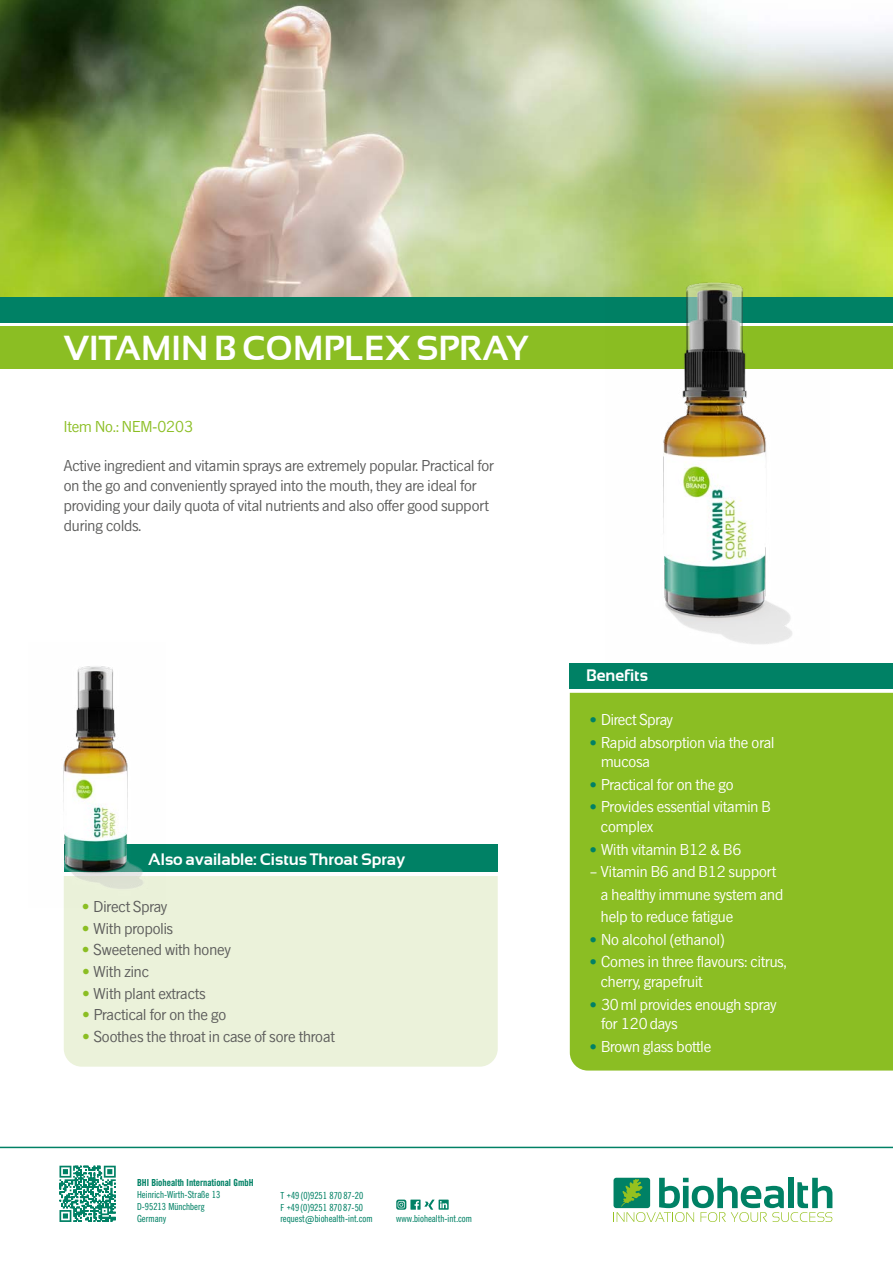
<style>
.page{position:relative;width:893px;height:1263px;background:#fff}
.page>*{position:absolute;margin:0;border:0;box-sizing:border-box;transform-origin:0 0}
.t1{font:700 34.5px "Sansation";color:#fff}
.t2{font:16.5px/19.8px "News Gothic SB";color:#5c5c5b}
.t3{font:16.5px/19.8px "News Gothic SB";color:#fff}
.t4{font:700 16.5px "Sansation";color:#fff}
.t5{font:16.5px "News Gothic SB";color:#8bbe23}
.t6{font:10.5px/12px "News Gothic SB Con";color:#008165}
.t7{font:10.5px "News Gothic SB Bold Con";color:#008165}
.s1{color:#8bbe23}
.s2{font-size:15.75px;color:#008165}
</style>
<div class="page">
<img style="left:0;top:0;width:893px;height:298px">
<div style="left:64px;top:876px;width:434px;height:191px;background:#ebf2da"></div>
<div style="left:64px;top:844px;width:434px;height:27px;background:#008165"></div>
<div style="left:0;top:298px;width:893px;height:25px;background:#008165"></div>
<div style="left:0;top:326px;width:893px;height:43px;background:#8bbe23"></div>
<img style="left:63px;top:666px;width:103px;height:241px">
<img style="left:605px;top:244px;width:224px;height:400px">
<hr style="left:0;top:1147px;width:893px;height:1px;background:#008165">
<svg style="left:60px;top:1166px;width:56px;height:56px"></svg>
<svg style="left:613px;top:1178px;width:219px;height:44px"></svg>
<svg style="left:396px;top:1199px;width:53px;height:11px"></svg>
<div style="left:570px;top:663px;width:323px;height:25px;background:#008165"></div>
<div style="left:570px;top:693px;width:323px;height:377px;background:#8bbe23"></div>
<h1 class="t1" style="left:64px;top:329px;width:465px">VITAMIN B COMPLEX SPRAY</h1>
<p class="t5" style="left:64px;top:417px;width:131px">Item No.: NEM-0203</p>
<p class="t2" style="left:64px;top:456px;width:432px">Active ingredient and vitamin sprays are extremely popular. Practical for on the go and conveniently sprayed into the mouth, they are ideal for providing your daily quota of vital nutrients and also offer good support during colds.</p>
<p class="t4" style="left:148px;top:850px;width:258px">Also available: Cistus Throat Spray</p>
<p class="t2" style="left:83px;top:897px;width:86px"><span class="s1">•</span> Direct Spray</p>
<p class="t2" style="left:83px;top:918px;width:92px"><span class="s1">•</span> With propolis</p>
<p class="t2" style="left:83px;top:940px;width:149px"><span class="s1">•</span> Sweetened with honey</p>
<p class="t2" style="left:83px;top:962px;width:67px"><span class="s1">•</span> With zinc</p>
<p class="t2" style="left:83px;top:983px;width:124px"><span class="s1">•</span> With plant extracts</p>
<p class="t2" style="left:83px;top:1005px;width:145px"><span class="s1">•</span> Practical for on the go</p>
<p class="t2" style="left:83px;top:1026px;width:253px"><span class="s1">•</span> Soothes the throat in case of sore throat</p>
<p class="t7" style="left:137px;top:1176px;width:118px">BHI Biohealth International GmbH</p>
<p class="t6" style="left:137px;top:1188px;width:85px">Heinrich-Wirth-Straße 13<br>D-95213 Münchberg<br>Germany</p>
<p class="t6" style="left:280px;top:1189px;width:94px;line-height:11.6px">T +49(0)9251 87087-20<br>F +49(0)9251 87087-50 request@biohealth-int.com</p>
<p class="t6" style="left:396px;top:1212px;width:77px">www.biohealth-int.com</p>
<p class="t4" style="left:586px;top:666px;width:63px">Benefits</p>
<p class="t3" style="left:590px;top:710px;width:84px"><span class="s2">•</span> Direct Spray</p>
<p class="t3" style="left:601px;top:732px;width:175px;text-indent:-11px"><span class="s2">•</span> Rapid absorption via the oral mucosa</p>
<p class="t3" style="left:590px;top:774px;width:145px"><span class="s2">•</span> Practical for on the go</p>
<p class="t3" style="left:601px;top:797px;width:171px;text-indent:-11px"><span class="s2">•</span> Provides essential vitamin B complex</p>
<p class="t3" style="left:590px;top:839px;width:153px"><span class="s2">•</span> With vitamin B12 &amp; B6</p>
<p class="t3" style="left:601px;top:860px;width:184px;line-height:22.5px;text-indent:-11px">– Vitamin B6 and B12 support a healthy immune system and help to reduce fatigue</p>
<p class="t3" style="left:590px;top:929px;width:136px"><span class="s2">•</span> No alcohol (ethanol)</p>
<p class="t3" style="left:601px;top:952px;width:187px;text-indent:-11px"><span class="s2">•</span> Comes in three flavours: citrus, cherry, grapefruit</p>
<p class="t3" style="left:601px;top:994px;width:177px;text-indent:-11px"><span class="s2">•</span> 30ml provides enough spray for 120days</p>
<p class="t3" style="left:590px;top:1036px;width:122px"><span class="s2">•</span> Brown glass bottle</p>
</div>
